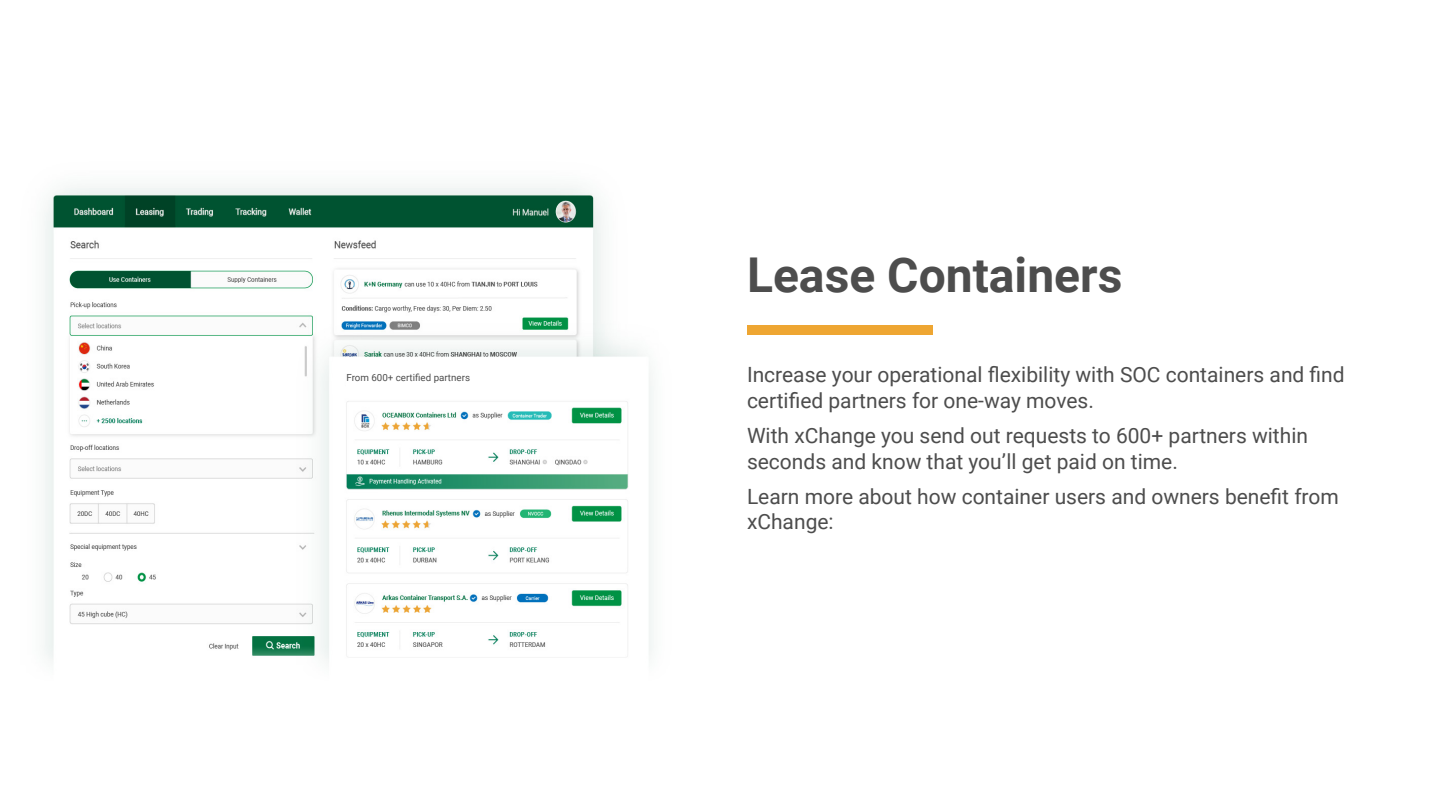
<style>
.page{position:relative;width:1440px;height:810px;background:#fff}
.page>*{position:absolute;margin:0;border:0;box-sizing:border-box;transform-origin:0 0}
.t1{font:700 48px "Roboto";color:#4d4d4d}
.t2{font:21px/25.2px "Roboto";color:#4d4d4d}
.t3{font:9.75px "Roboto";color:#4d4d4d}
</style>
<div class="page">
<img style="left:44px;top:188px;width:609px;height:474px">
<div style="left:346px;top:374px;width:136px;height:14px;background:#fff"></div>
<div style="left:747px;top:325px;width:186px;height:9px;background:#eea632"></div>
<p class="t3" style="left:346px;top:371px;width:125px">From 600+ certified partners</p>
<h1 class="t1" style="left:747px;top:242px;width:377px">Lease Containers</h1>
<p class="t2" style="left:747px;top:362px;width:599px">Increase your operational flexibility with SOC containers and find certified partners for one-way moves.</p>
<p class="t2" style="left:747px;top:423px;width:563px">With xChange you send out requests to 600+ partners within seconds and know that you’ll get paid on time.</p>
<p class="t2" style="left:747px;top:483px;width:593px">Learn more about how container users and owners benefit from xChange:</p>
</div>
